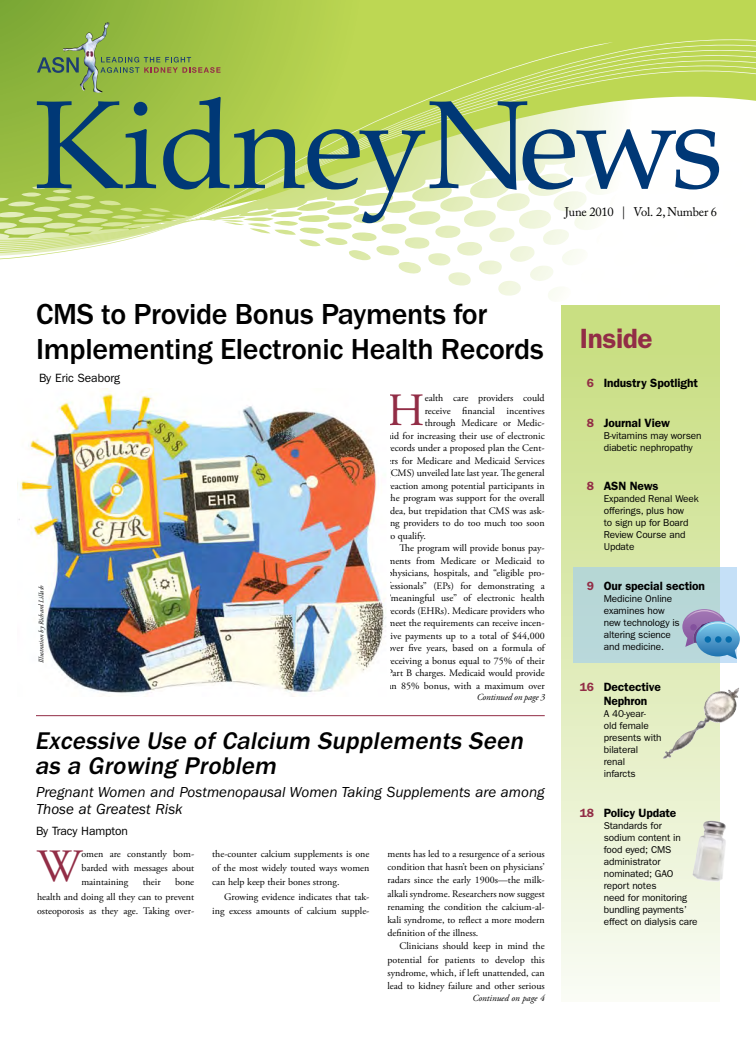
<style>
.page{position:relative;width:756px;height:1044px;background:#fff}
.page>*{position:absolute;margin:0;border:0;box-sizing:border-box;transform-origin:0 0}
.t1{font:46.2px "Adobe Garamond Pro";color:#922d46}
.t2{font:500 30px/35px "ITC Franklin Gothic Std";letter-spacing:-.01em;color:#000}
.t3{font:600 28px "ITC Franklin Gothic Std";letter-spacing:-.015em;color:#922d46}
.t4{font:italic 500 25px/25px "ITC Franklin Gothic Std";color:#000}
.t5{font:italic 15px/17px "ITC Franklin Gothic Std";color:#000}
.t6{font:12.5px "Adobe Caslon Pro";letter-spacing:-.015em;color:#000}
.t7{font:600 12px/14.4px "ITC Franklin Gothic Std";letter-spacing:-.01em;color:#000}
.t8{font:12px "ITC Franklin Gothic Std";letter-spacing:-.01em;color:#000}
.t9{font:10px/13.2px "Adobe Garamond Pro";color:#000;text-align:justify}
.t10{font:10px/12px "ITC Franklin Gothic Std";letter-spacing:-.01em;color:#000}
.t11{font:italic 9.3px "Adobe Garamond Pro";letter-spacing:-.005em;color:#000}
.t12{font:italic 7px "Adobe Garamond Pro";letter-spacing:-.005em;color:#000}
.s1{color:#922d46}
</style>
<div class="page">
<svg style="left:0;top:0;width:756px;height:39px;background:#adcb4b"></svg>
<svg style="left:358px;top:259px;width:218px;height:47px"></svg>
<svg style="left:0;top:39px;width:756px;height:132px"></svg>
<svg style="left:0;top:42px;width:614px;height:217px"></svg>
<svg style="left:37px;top:97px;width:682px;height:126px"></svg>
<div style="left:562px;top:305px;width:158px;height:697px;background:linear-gradient(to bottom,#c6dc7b,#f8faf4)"></div>
<hr style="left:36px;top:715px;width:509px;height:1px;background:#922d46">
<div style="left:573px;top:567px;width:164px;height:95px;background:#b8d7d8"></div>
<img style="left:63px;top:23px;width:44px;height:26px">
<svg style="left:37px;top:57px;width:42px;height:16px"></svg>
<svg style="left:100px;top:57px;width:121px;height:16px;background:#8aa048"></svg>
<img style="left:17px;top:388px;width:369px;height:309px">
<svg style="left:682px;top:609px;width:58px;height:50px"></svg>
<div style="left:725px;top:636px;width:7px;height:7px;background:#056cab;border-radius:50%"></div>
<div style="left:715px;top:636px;width:7px;height:7px;background:#056cab;border-radius:50%"></div>
<div style="left:705px;top:636px;width:6px;height:7px;background:#056cab;border-radius:50%"></div>
<img style="left:692px;top:821px;width:34px;height:61px">
<img style="left:708px;top:688px;width:30px;height:10px">
<p class="t6" style="left:565px;top:204px;width:154px">June 2010 | Vol. 2, Number 6</p>
<h2 class="t2" style="left:36px;top:296px;width:509px">CMS to Provide Bonus Payments for<br>Implementing Electronic Health Records</h2>
<p class="t8" style="left:39px;top:371px;width:83px">By Eric Seaborg</p>
<p class="t12" style="left:37px;top:663px;width:79px;rotate:-90deg">Illustration by Richard Lillash</p>
<h1 class="t1" style="left:388px;top:383px;width:39px">H</h1>
<p class="t9" style="left:425px;top:392px;width:122px">ealth care providers could</p>
<p class="t9" style="left:425px;top:404px;width:122px">receive financial incentives</p>
<p class="t9" style="left:425px;top:417px;width:122px">through Medicare or Medic-</p>
<p class="t9" style="left:387px;top:429px;width:159px">aid for increasing their use of electronic</p>
<p class="t9" style="left:387px;top:442px;width:159px">records under a proposed plan the Cent-</p>
<p class="t9" style="left:387px;top:454px;width:159px">ers for Medicare and Medicaid Services</p>
<p class="t9" style="left:387px;top:467px;width:159px">(CMS) unveiled late last year. The general</p>
<p class="t9" style="left:387px;top:479px;width:159px">reaction among potential participants in</p>
<p class="t9" style="left:387px;top:492px;width:159px">the program was support for the overall</p>
<p class="t9" style="left:387px;top:504px;width:159px">idea, but trepidation that CMS was ask-</p>
<p class="t9" style="left:387px;top:517px;width:159px">ing providers to do too much too soon</p>
<p class="t9" style="left:387px;top:529px;width:40px">to qualify.</p>
<p class="t9" style="left:399px;top:542px;width:147px">The program will provide bonus pay-</p>
<p class="t9" style="left:387px;top:554px;width:159px">ments from Medicare or Medicaid to</p>
<p class="t9" style="left:387px;top:567px;width:159px">physicians, hospitals, and “eligible pro-</p>
<p class="t9" style="left:387px;top:579px;width:159px">fessionals” (EPs) for demonstrating a</p>
<p class="t9" style="left:387px;top:592px;width:159px">“meaningful use” of electronic health</p>
<p class="t9" style="left:387px;top:604px;width:159px">records (EHRs). Medicare providers who</p>
<p class="t9" style="left:387px;top:617px;width:159px">meet the requirements can receive incen-</p>
<p class="t9" style="left:387px;top:629px;width:159px">tive payments up to a total of $44,000</p>
<p class="t9" style="left:387px;top:642px;width:159px">over five years, based on a formula of</p>
<p class="t9" style="left:387px;top:654px;width:159px">receiving a bonus equal to 75% of their</p>
<p class="t9" style="left:387px;top:667px;width:159px">Part B charges. Medicaid would provide</p>
<p class="t9" style="left:387px;top:679px;width:159px">an 85% bonus, with a maximum over</p>
<p class="t11" style="left:477px;top:691px;width:70px">Continued on page 3</p>
<h3 class="t4" style="left:35px;top:728px;width:495px">Excessive Use of Calcium Supplements Seen as a Growing Problem</h3>
<h3 class="t5" style="left:36px;top:783px;width:510px">Pregnant Women and Postmenopausal Women Taking Supplements are among<br>Those at Greatest Risk</h3>
<p class="t8" style="left:36px;top:824px;width:94px">By Tracy Hampton</p>
<h1 class="t1" style="left:37px;top:839px;width:46px">W</h1>
<p class="t9" style="left:81px;top:847px;width:114px;line-height:14.2px">omen are constantly bom&shy;barded with messages about maintaining</p>
<p class="t9" style="left:37px;top:876px;width:159px;line-height:14.2px;text-indent:138px">bone health and doing all they can to prevent osteoporosis as they age. Taking over-</p>
<p class="t9" style="left:143px;top:876px;width:20px">their</p>
<p class="t9" style="left:212px;top:847px;width:159px;line-height:14.2px">the-counter calcium supplements is one of the most widely touted ways women can help keep their bones strong.</p>
<p class="t9" style="left:212px;top:890px;width:159px;line-height:14.2px;text-align:right">Growing evidence indicates that tak&shy;ing excess amounts of calcium supple-</p>
<p class="t9" style="left:388px;top:848px;width:159px">ments has led to a resurgence of a serious condition that hasn’t been on physicians’ radars since the early 1900s—the milk&shy;alkali syndrome. Researchers now suggest renaming the condition the calcium-al&shy;kali syndrome, to reflect a more modern definition of the illness.</p>
<p class="t9" style="left:388px;top:940px;width:159px;text-indent:12px">Clinicians should keep in mind the potential for patients to develop this syndrome, which, if left unattended, can lead to kidney failure and other serious</p>
<p class="t11" style="left:472px;top:992px;width:74px">Continued on page 4</p>
<h3 class="t3" style="left:580px;top:322px;width:74px">Inside</h3>
<p class="t7" style="left:587px;top:376px;width:113px"><span class="s1">6</span> Industry Spotlight</p>
<p class="t7" style="left:587px;top:415px;width:85px"><span class="s1">8</span> Journal View</p>
<p class="t10" style="left:604px;top:429px;width:99px">B-vitamins may worsen diabetic nephropathy</p>
<p class="t7" style="left:587px;top:479px;width:73px"><span class="s1">8</span> ASN News</p>
<p class="t10" style="left:604px;top:493px;width:96px">Expanded Renal Week offerings, plus how<br>to sign up for Board<br>Review Course and<br>Update</p>
<p class="t7" style="left:587px;top:578px;width:120px"><span class="s1">9</span> Our special section</p>
<p class="t10" style="left:604px;top:592px;width:78px">Medicine Online examines how new technology is altering science and medicine.</p>
<p class="t7" style="left:604px;top:680px;width:59px;text-indent:-24px"><span class="s1">16</span> Dectective<br>Nephron</p>
<p class="t10" style="left:604px;top:708px;width:59px">A 40-year&shy;old female presents with bilateral renal<br>infarcts</p>
<p class="t7" style="left:580px;top:805px;width:98px"><span class="s1">18</span> Policy Update</p>
<p class="t10" style="left:604px;top:819px;width:95px">Standards for<br>sodium content in food eyed; CMS administrator nominated; GAO report notes<br>need for monitoring bundling payments’ effect on dialysis care</p>
</div>
